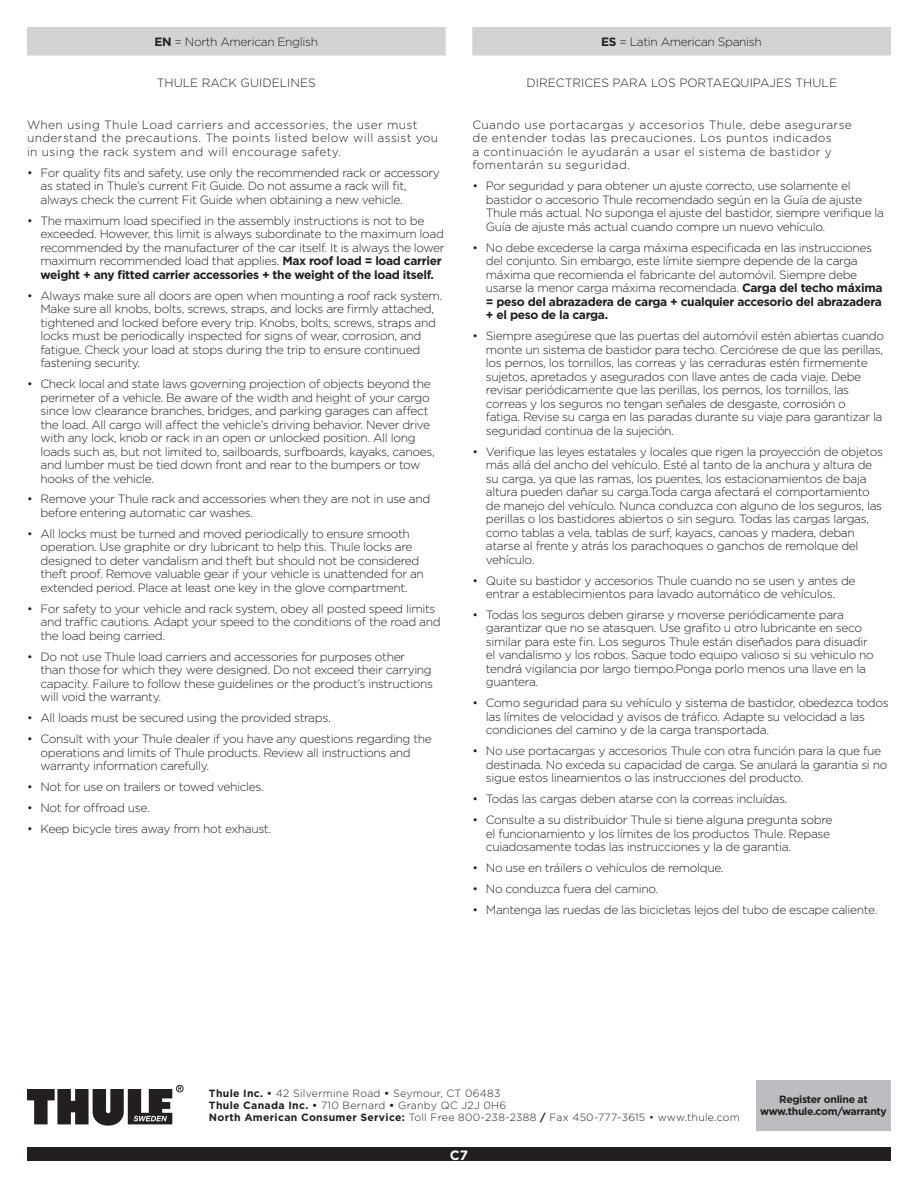
<style>
.page{position:relative;width:918px;height:1188px;background:#fff}
.page>*{position:absolute;margin:0;border:0;box-sizing:border-box;transform-origin:0 0}
.t1{font:700 13.5px "Gotham";color:#fff}
.t2{font:300 12px/13.5px "Gotham";letter-spacing:-.03em;color:#231f20}
.t3{font:300 12px/13.5px "Gotham";letter-spacing:.025em;color:#231f20}
.t4{font:300 12px "Gotham";color:#231f20}
.t5{font:300 10.5px/12px "Gotham";letter-spacing:.025em;color:#231f20}
.t6{font:700 10.5px/12px "Gotham";letter-spacing:-.03em;color:#231f20;text-align:center}
.s1{font-weight:700}
</style>
<div class="page">
<div style="left:27px;top:1148px;width:864px;height:13px;background:#231f20"></div>
<svg style="left:27px;top:1085px;width:157px;height:41px"></svg>
<div style="left:28px;top:28px;width:417px;height:27px;background:#d1d2d4"></div>
<hr style="left:27px;top:27px;width:419px;height:1px;background:#d1d2d4">
<svg style="left:27px;top:28px;width:1px;height:26px"></svg>
<hr style="left:444px;top:28px;width:2px;height:26px;background:#d1d2d4">
<hr style="left:27px;top:54px;width:419px;height:2px;background:#d1d2d4">
<div style="left:473px;top:28px;width:417px;height:27px;background:#d1d2d4"></div>
<hr style="left:472px;top:27px;width:419px;height:1px;background:#d1d2d4">
<hr style="left:472px;top:28px;width:2px;height:26px;background:#d1d2d4">
<hr style="left:889px;top:28px;width:2px;height:26px;background:#d1d2d4">
<hr style="left:472px;top:54px;width:419px;height:2px;background:#d1d2d4">
<div style="left:756px;top:1080px;width:135px;height:50px;background:#bcbdc0"></div>
<p class="t2" style="left:155px;top:35px;width:165px"><span class="s1">EN</span> = North American English</p>
<p class="t2" style="left:601px;top:35px;width:162px"><span class="s1">ES</span> = Latin American Spanish</p>
<p class="t4" style="left:157px;top:75px;width:160px">THULE RACK GUIDELINES</p>
<p class="t4" style="left:526px;top:75px;width:312px">DIRECTRICES PARA LOS PORTAEQUIPAJES THULE</p>
<p class="t3" style="left:27px;top:117px;width:413px">When using Thule Load carriers and accessories, the user must understand the precautions. The points listed below will assist you in using the rack system and will encourage safety.</p>
<p class="t2" style="left:40px;top:165px;width:401px;text-indent:-14px">• For quality fits and safety, use only the recommended rack or accessory as stated in Thule’s current Fit Guide. Do not assume a rack will fit, always check the current Fit Guide when obtaining a new vehicle.</p>
<p class="t2" style="left:40px;top:213px;width:406px;text-indent:-14px">• The maximum load specified in the assembly instructions is not to be exceeded. However, this limit is always subordinate to the maximum load recommended by the manufacturer of the car itself. It is always the lower maximum recommended load that applies. <span class="s1">Max roof load = load carrier weight + any fitted carrier accessories + the weight of the load itself.</span></p>
<p class="t2" style="left:40px;top:288px;width:403px;text-indent:-14px">• Always make sure all doors are open when mounting a roof rack system.<br>Make sure all knobs, bolts, screws, straps, and locks are firmly attached, tightened and locked before every trip. Knobs, bolts, screws, straps and locks must be periodically inspected for signs of wear, corrosion, and fatigue. Check your load at stops during the trip to ensure continued fastening security.</p>
<p class="t2" style="left:40px;top:377px;width:396px;text-indent:-14px">• Check local and state laws governing projection of objects beyond the perimeter of a vehicle. Be aware of the width and height of your cargo since low clearance branches, bridges, and parking garages can affect the load. All cargo will affect the vehicle’s driving behavior. Never drive with any lock, knob or rack in an open or unlocked position. All long loads such as, but not limited to, sailboards, surfboards, kayaks, canoes, and lumber must be tied down front and rear to the bumpers or tow hooks of the vehicle.</p>
<p class="t2" style="left:40px;top:492px;width:391px;text-indent:-14px">• Remove your Thule rack and accessories when they are not in use and before entering automatic car washes.</p>
<p class="t2" style="left:40px;top:527px;width:385px;text-indent:-14px">• All locks must be turned and moved periodically to ensure smooth operation. Use graphite or dry lubricant to help this. Thule locks are designed to deter vandalism and theft but should not be considered theft proof. Remove valuable gear if your vehicle is unattended for an extended period. Place at least one key in the glove compartment.</p>
<p class="t2" style="left:40px;top:602px;width:402px;text-indent:-14px">• For safety to your vehicle and rack system, obey all posted speed limits and traffic cautions. Adapt your speed to the conditions of the road and the load being carried.</p>
<p class="t2" style="left:40px;top:650px;width:394px;text-indent:-14px">• Do not use Thule load carriers and accessories for purposes other than those for which they were designed. Do not exceed their carrying capacity. Failure to follow these guidelines or the product’s instructions will void the warranty.</p>
<p class="t2" style="left:27px;top:711px;width:305px">• All loads must be secured using the provided straps.</p>
<p class="t2" style="left:40px;top:732px;width:393px;text-indent:-14px">• Consult with your Thule dealer if you have any questions regarding the operations and limits of Thule products. Review all instructions and warranty information carefully.</p>
<p class="t2" style="left:27px;top:780px;width:238px">• Not for use on trailers or towed vehicles.</p>
<p class="t2" style="left:27px;top:801px;width:124px">• Not for offroad use.</p>
<p class="t2" style="left:27px;top:822px;width:246px">• Keep bicycle tires away from hot exhaust.</p>
<p class="t3" style="left:472px;top:117px;width:381px">Cuando use portacargas y accesorios Thule, debe asegurarse de entender todas las precauciones. Los puntos indicados<br>a continuación le ayudarán a usar el sistema de bastidor y fomentarán su seguridad.</p>
<p class="t2" style="left:486px;top:179px;width:400px;text-indent:-14px">• Por seguridad y para obtener un ajuste correcto, use solamente el bastidor o accesorio Thule recomendado según en la Guía de ajuste Thule más actual. No suponga el ajuste del bastidor, siempre verifique la Guía de ajuste más actual cuando compre un nuevo vehículo.</p>
<p class="t2" style="left:486px;top:240px;width:398px;text-indent:-14px">• No debe excederse la carga máxima especificada en las instrucciones del conjunto. Sin embargo, este límite siempre depende de la carga máxima que recomienda el fabricante del automóvil. Siempre debe usarse la menor carga máxima recomendada. <span class="s1">Carga del techo máxima = peso del abrazadera de carga + cualquier accesorio del abrazadera + el peso de la carga.</span></p>
<p class="t2" style="left:486px;top:329px;width:400px;text-indent:-14px">• Siempre asegúrese que las puertas del automóvil estén abiertas cuando monte un sistema de bastidor para techo. Cerciórese de que las perillas, los pernos, los tornillos, las correas y las cerraduras estén firmemente sujetos, apretados y asegurados con llave antes de cada viaje. Debe revisar periódicamente que las perillas, los pernos, los tornillos, las correas y los seguros no tengan señales de desgaste, corrosión o<br>fatiga. Revise su carga en las paradas durante su viaje para garantizar la seguridad continua de la sujeción.</p>
<p class="t2" style="left:486px;top:444px;width:399px;text-indent:-14px">• Verifique las leyes estatales y locales que rigen la proyección de objetos más allá del ancho del vehículo. Esté al tanto de la anchura y altura de su carga, ya que las ramas, los puentes, los estacionamientos de baja altura pueden dañar su carga.Toda carga afectará el comportamiento de manejo del vehículo. Nunca conduzca con alguno de los seguros, las perillas o los bastidores abiertos o sin seguro. Todas las cargas largas, como tablas a vela, tablas de surf, kayacs, canoas y madera, deban atarse al frente y atrás los parachoques o ganchos de remolque del vehículo.</p>
<p class="t2" style="left:472px;top:573px;width:385px;text-align:center">• Quite su bastidor y accesorios Thule cuando no se usen y antes de entrar a establecimientos para lavado automático de vehículos.</p>
<p class="t2" style="left:486px;top:608px;width:389px;text-indent:-14px">• Todas los seguros deben girarse y moverse periódicamente para garantizar que no se atasquen. Use grafito u otro lubricante en seco similar para este fin. Los seguros Thule están diseñados para disuadir el vandalismo y los robos. Saque todo equipo valioso si su vehiculo no tendrá vigilancia por largo tiempo.Ponga porlo menos una llave en la guantera.</p>
<p class="t2" style="left:486px;top:696px;width:404px;text-indent:-14px">• Como seguridad para su vehículo y sistema de bastidor, obedezca todos las límites de velocidad y avisos de tráfico. Adapte su velocidad a las condiciones del camino y de la carga transportada.</p>
<p class="t2" style="left:486px;top:744px;width:403px;text-indent:-14px">• No use portacargas y accesorios Thule con otra función para la que fue destinada. No exceda su capacidad de carga. Se anulará la garantia si no sigue estos lineamientos o las instrucciones del producto.</p>
<p class="t2" style="left:472px;top:792px;width:316px">• Todas las cargas deben atarse con la correas incluídas.</p>
<p class="t2" style="left:486px;top:813px;width:348px;text-indent:-14px">• Consulte a su distribuidor Thule si tiene alguna pregunta sobre el funcionamiento y los límites de los productos Thule. Repase cuiadosamente todas las instrucciones y la de garantia.</p>
<p class="t2" style="left:472px;top:861px;width:253px">• No use en tráilers o vehículos de remolque.</p>
<p class="t2" style="left:472px;top:882px;width:187px">• No conduzca fuera del camino.</p>
<p class="t2" style="left:472px;top:903px;width:406px">• Mantenga las ruedas de las bicicletas lejos del tubo de escape caliente.</p>
<p class="t5" style="left:209px;top:1087px;width:532px"><span class="s1">Thule Inc. •</span> 42 Silvermine Road <span class="s1">•</span> Seymour, CT 06483<br><span class="s1">Thule Canada Inc. •</span> 710 Bernard <span class="s1">•</span> Granby QC J2J 0H6<br><span class="s1">North American Consumer Service:</span> Toll Free 800-238-2388 <span class="s1">/</span> Fax 450-777-3615 • www.thule.com</p>
<p class="t1" style="left:450px;top:1146px;width:20px">C7</p>
<p class="t6" style="left:760px;top:1094px;width:128px">Register online at www.thule.com/warranty</p>
</div>
